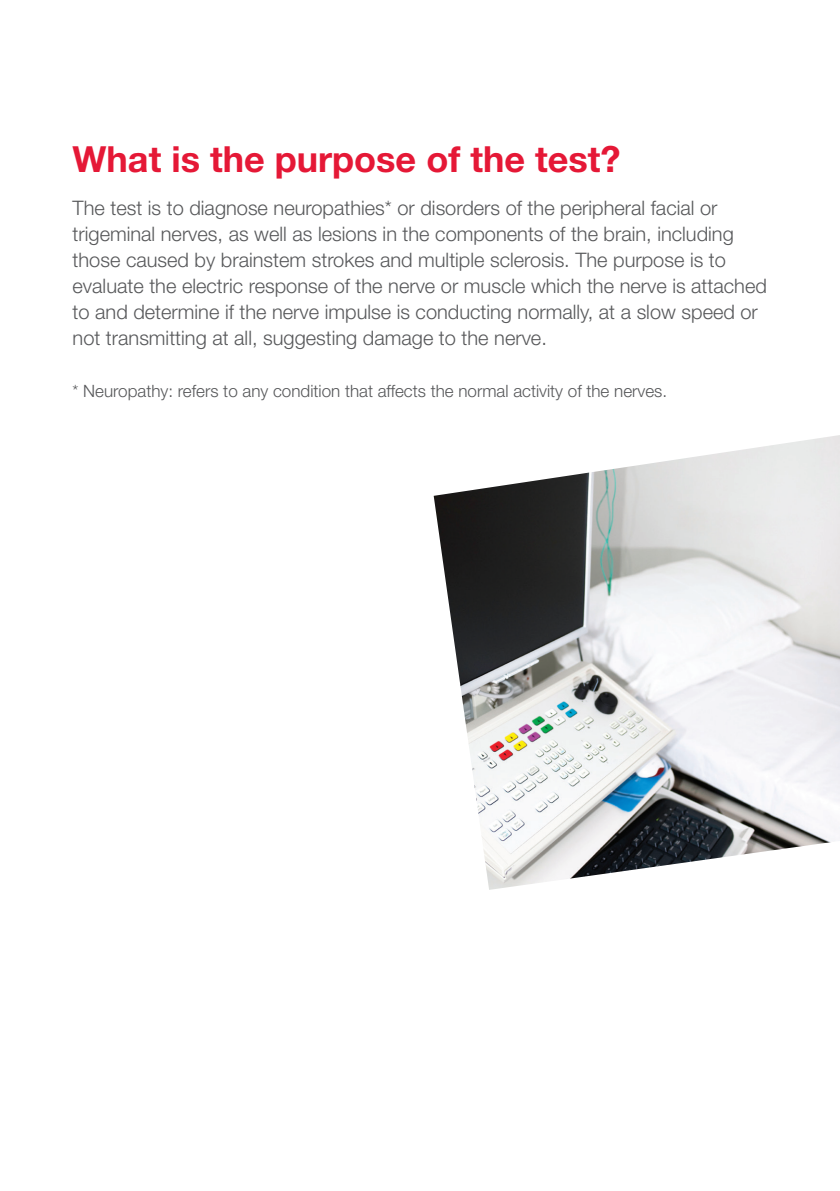
<style>
.page{position:relative;width:840px;height:1191px;background:#fff}
.page>*{position:absolute;margin:0;border:0;box-sizing:border-box;transform-origin:0 0}
.t1{font:700 36px "Helvetica Neue LT Std";color:#e51836}
.t2{font:300 20px/26px "Helvetica Neue LT Std";color:#57585a}
.t3{font:300 17px "Helvetica Neue LT Std";color:#57585a}
</style>
<div class="page">
<img style="left:433px;top:435px;width:406px;height:455px">
<p class="t1" style="left:73px;top:137px;width:549px">What is the purpose of the test?</p>
<p class="t2" style="left:73px;top:194px;width:695px">The test is to diagnose neuropathies* or disorders of the peripheral facial or trigeminal nerves, as well as lesions in the components of the brain, including those caused by brainstem strokes and multiple sclerosis. The purpose is to evaluate the electric response of the nerve or muscle which the nerve is attached to and determine if the nerve impulse is conducting normally, at a slow speed or not transmitting at all, suggesting damage to the nerve.</p>
<p class="t3" style="left:73px;top:380px;width:595px">* Neuropathy: refers to any condition that affects the normal activity of the nerves.</p>
</div>
